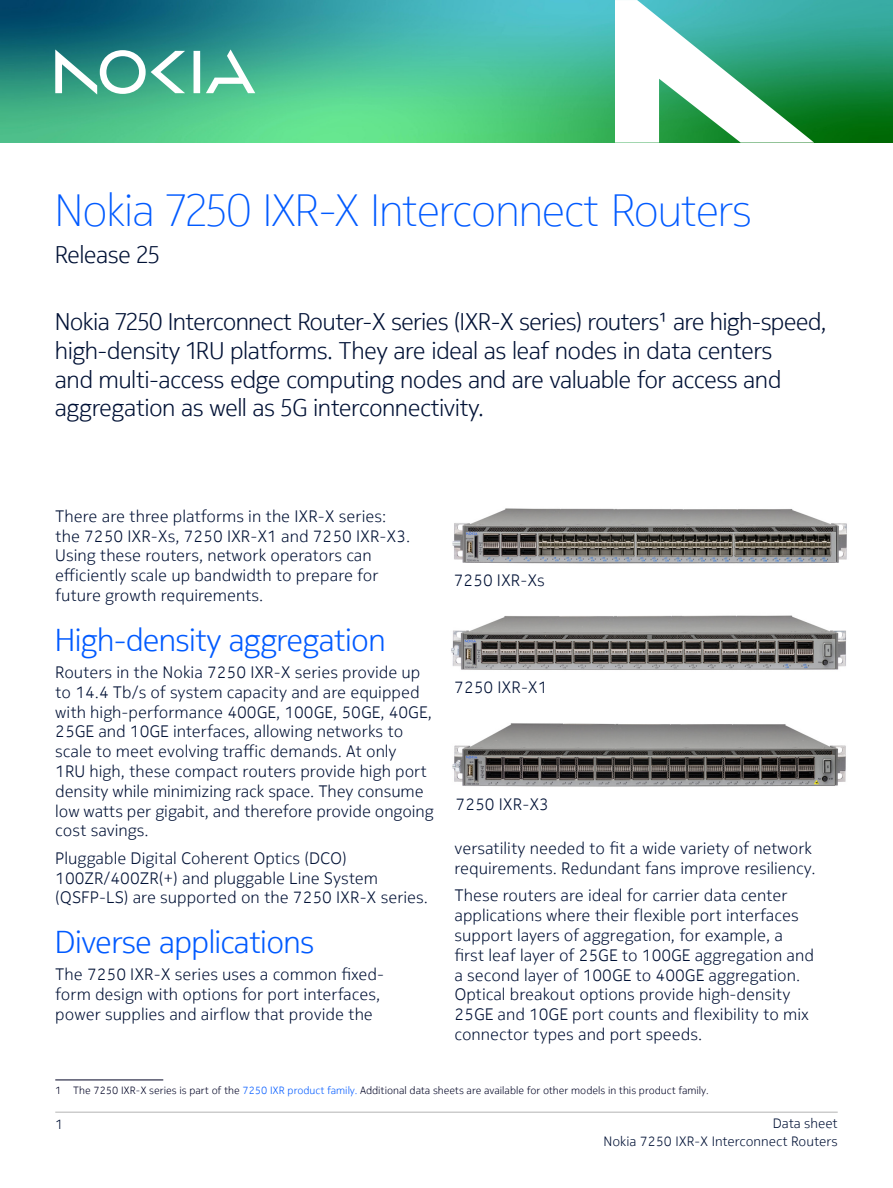
<style>
.page{position:relative;width:893px;height:1188px;background:#fff}
.page>*{position:absolute;margin:0;border:0;box-sizing:border-box;transform-origin:0 0}
.t1{font:200 45px "Nokia Pure Headline";letter-spacing:-.005em;color:#005aff}
.t2{font:300 31.5px "Nokia Pure Headline";color:#005aff}
.t3{font:300 24px/28.8px "Nokia Pure Headline";letter-spacing:.005em;color:#001135}
.t4{font:300 16.5px/19.8px "Nokia Pure Text";color:#001135}
.t5{font:300 13.5px/18.6px "Nokia Pure Text";color:#001135;text-align:right}
.t6{font:300 10.5px "Nokia Pure Text";color:#000324}
.s1{color:#005aff}
</style>
<div class="page">
<img style="left:0;top:0;width:893px;height:143px">
<hr style="left:55px;top:1112px;width:783px;height:1px;background:#ccc">
<svg style="left:55px;top:50px;width:200px;height:45px"></svg>
<svg style="left:615px;top:0;width:199px;height:143px"></svg>
<img style="left:451px;top:615px;width:395px;height:55px">
<img style="left:452px;top:508px;width:395px;height:56px">
<img style="left:452px;top:723px;width:394px;height:64px">
<hr style="left:55px;top:1080px;width:108px;height:1px;background:#000324">
<h1 class="t1" style="left:55px;top:181px;width:697px">Nokia 7250 IXR-X Interconnect Routers</h1>
<h3 class="t3" style="left:55px;top:240px;width:106px">Release 25</h3>
<p class="t3" style="left:55px;top:307px;width:772px">Nokia 7250 Interconnect Router-X series (IXR-X series) routers1 are high-speed, high-density 1RU platforms. They are ideal as leaf nodes in data centers<br>and multi-access edge computing nodes and are valuable for access and aggregation as well as 5G interconnectivity.</p>
<p class="t4" style="left:55px;top:506px;width:356px">There are three platforms in the IXR-X series: the 7250 IXR-Xs, 7250 IXR-X1 and 7250 IXR-X3.<br>Using these routers, network operators can efficiently scale up bandwidth to prepare for future growth requirements.</p>
<h2 class="t2" style="left:55px;top:620px;width:331px">High-density aggregation</h2>
<p class="t4" style="left:55px;top:662px;width:380px">Routers in the Nokia 7250 IXR-X series provide up to 14.4 Tb/s of system capacity and are equipped with high-performance 400GE, 100GE, 50GE, 40GE, 25GE and 10GE interfaces, allowing networks to scale to meet evolving traffic demands. At only<br>1RU high, these compact routers provide high port density while minimizing rack space. They consume low watts per gigabit, and therefore provide ongoing cost savings.</p>
<p class="t4" style="left:55px;top:848px;width:374px">Pluggable Digital Coherent Optics (DCO)<br>100ZR/400ZR(+) and pluggable Line System (QSFP-LS) are supported on the 7250 IXR-X series.</p>
<h2 class="t2" style="left:55px;top:922px;width:260px">Diverse applications</h2>
<p class="t4" style="left:55px;top:965px;width:330px">The 7250 IXR-X series uses a common fixed&shy;form design with options for port interfaces, power supplies and airflow that provide the</p>
<p class="t4" style="left:454px;top:570px;width:93px">7250 IXR-Xs</p>
<p class="t4" style="left:454px;top:678px;width:95px">7250 IXR-X1</p>
<p class="t4" style="left:456px;top:794px;width:95px">7250 IXR-X3</p>
<p class="t4" style="left:454px;top:839px;width:363px">versatility needed to fit a wide variety of network requirements. Redundant fans improve resiliency.</p>
<p class="t4" style="left:454px;top:886px;width:361px">These routers are ideal for carrier data center applications where their flexible port interfaces support layers of aggregation, for example, a first leaf layer of 25GE to 100GE aggregation and a second layer of 100GE to 400GE aggregation.<br>Optical breakout options provide high-density 25GE and 10GE port counts and flexibility to mix connector types and port speeds.</p>
<p class="t6" style="left:55px;top:1084px;width:655px">1 The 7250 IXR-X series is part of the <span class="s1">7250 IXR product family.</span> Additional data sheets are available for other models in this product family.</p>
<p class="t5" style="left:55px;top:1115px;width:9px">1</p>
<p class="t5" style="left:603px;top:1113px;width:236px">Data sheet<br>Nokia 7250 IXR-X Interconnect Routers</p>
</div>
